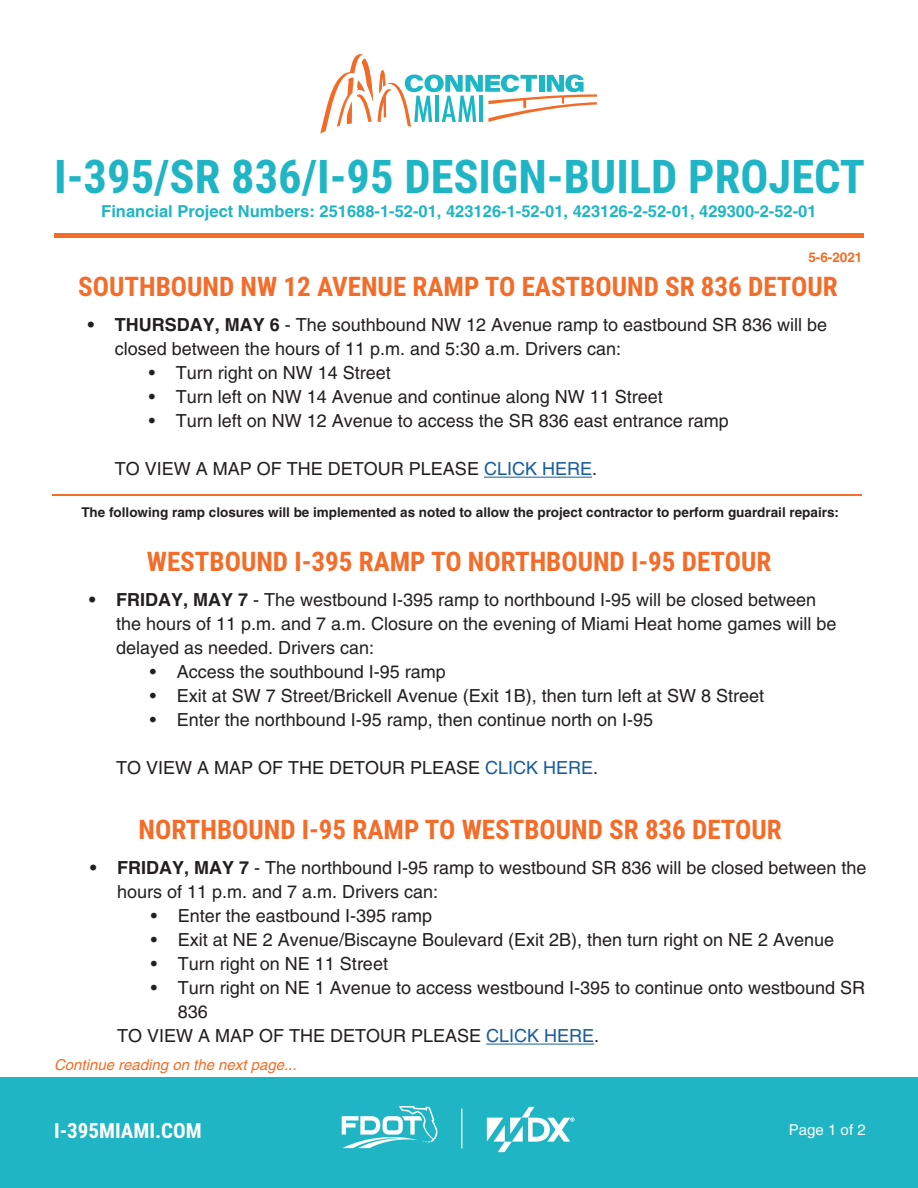
<style>
.page{position:relative;width:918px;height:1188px;background:#fff}
.page>*{position:absolute;margin:0;border:0;box-sizing:border-box;transform-origin:0 0}
.t1{font:700 46.5px "Roboto Condensed";color:#1fb5c4}
.t2{font:700 27px "Roboto Condensed";color:#f36c29}
.t3{font:700 21px "Roboto Condensed";color:#fff}
.t4{font:18px/24px "Helvetica";color:#231f20}
.t5{font:700 16.5px "Helvetica";color:#1fb5c4}
.t6{font:italic 15px "Helvetica";color:#f36d27}
.t7{font:15px "Helvetica";color:#fff}
.t8{font:700 13.5px "Helvetica";color:#231f20}
.t9{font:700 13.5px "Helvetica";color:#f36d27}
.s1{font-weight:700}
.s2{color:#175d9e}
</style>
<div class="page">
<div style="left:0;top:1077px;width:918px;height:111px;background:#1fb5c4"></div>
<hr style="left:461px;top:1109px;width:1px;height:39px;background:#fff">
<svg style="left:342px;top:1106px;width:95px;height:42px"></svg>
<img style="left:486px;top:1106px;width:89px;height:47px">
<svg style="left:320px;top:54px;width:277px;height:80px"></svg>
<div style="left:54px;top:233px;width:810px;height:5px;background:#f36d27"></div>
<hr style="left:484px;top:477px;width:108px;height:1px;background:#175d9e">
<hr style="left:52px;top:495px;width:810px;height:1px;background:#f36d27">
<hr style="left:486px;top:1044px;width:108px;height:1px;background:#175d9e">
<h1 class="t1" style="left:54px;top:144px;width:813px">I-395/SR 836/I-95 DESIGN-BUILD PROJECT</h1>
<p class="t5" style="left:101px;top:201px;width:717px">Financial Project Numbers: 251688-1-52-01, 423126-1-52-01, 423126-2-52-01, 429300-2-52-01</p>
<p class="t9" style="left:808px;top:249px;width:56px">5-6-2021</p>
<h2 class="t2" style="left:78px;top:268px;width:761px">SOUTHBOUND NW 12 AVENUE RAMP TO EASTBOUND SR 836 DETOUR</h2>
<p class="t4" style="left:115px;top:313px;width:714px;text-indent:-27px"><span class="s1">• THURSDAY, MAY 6</span> - The southbound NW 12 Avenue ramp to eastbound SR 836 will be closed between the hours of 11 p.m. and 5:30 a.m. Drivers can:</p>
<p class="t4" style="left:149px;top:361px;width:244px">• Turn right on NW 14 Street</p>
<p class="t4" style="left:149px;top:385px;width:516px">• Turn left on NW 14 Avenue and continue along NW 11 Street</p>
<p class="t4" style="left:149px;top:409px;width:582px">• Turn left on NW 12 Avenue to access the SR 836 east entrance ramp</p>
<p class="t4" style="left:115px;top:457px;width:484px">TO VIEW A MAP OF THE DETOUR PLEASE <span class="s2">CLICK HERE</span>.</p>
<p class="t8" style="left:81px;top:504px;width:759px">The following ramp closures will be implemented as noted to allow the project contractor to perform guardrail repairs:</p>
<h2 class="t2" style="left:147px;top:543px;width:626px">WESTBOUND I-395 RAMP TO NORTHBOUND I-95 DETOUR</h2>
<p class="t4" style="left:116px;top:588px;width:722px;text-indent:-27px"><span class="s1">• FRIDAY, MAY 7</span> - The westbound I-395 ramp to northbound I-95 will be closed between the hours of 11 p.m. and 7 a.m. Closure on the evening of Miami Heat home games will be delayed as needed. Drivers can:</p>
<p class="t4" style="left:150px;top:660px;width:298px">• Access the southbound I-95 ramp</p>
<p class="t4" style="left:150px;top:684px;width:616px">• Exit at SW 7 Street/Brickell Avenue (Exit 1B), then turn left at SW 8 Street</p>
<p class="t4" style="left:150px;top:708px;width:505px">• Enter the northbound I-95 ramp, then continue north on I-95</p>
<p class="t4" style="left:116px;top:756px;width:484px">TO VIEW A MAP OF THE DETOUR PLEASE <span class="s2">CLICK HERE</span>.</p>
<h2 class="t2" style="left:139px;top:811px;width:645px">NORTHBOUND I-95 RAMP TO WESTBOUND SR 836 DETOUR</h2>
<p class="t4" style="left:117px;top:856px;width:751px;text-indent:-27px"><span class="s1">• FRIDAY, MAY 7</span> - The northbound I-95 ramp to westbound SR 836 will be closed between the hours of 11 p.m. and 7 a.m. Drivers can:</p>
<p class="t4" style="left:151px;top:904px;width:283px">• Enter the eastbound I-395 ramp</p>
<p class="t4" style="left:151px;top:928px;width:685px">• Exit at NE 2 Avenue/Biscayne Boulevard (Exit 2B), then turn right on NE 2 Avenue</p>
<p class="t4" style="left:151px;top:952px;width:239px">• Turn right on NE 11 Street</p>
<p class="t4" style="left:151px;top:976px;width:716px">• Turn right on NE 1 Avenue to access westbound I-395 to continue onto westbound SR</p>
<p class="t4" style="left:178px;top:1000px;width:32px">836</p>
<p class="t4" style="left:117px;top:1024px;width:484px">TO VIEW A MAP OF THE DETOUR PLEASE <span class="s2">CLICK HERE</span>.</p>
<p class="t6" style="left:54px;top:1056px;width:244px">Continue reading on the next page...</p>
<p class="t3" style="left:54px;top:1116px;width:149px">I-395MIAMI.COM</p>
<p class="t7" style="left:789px;top:1121px;width:78px">Page 1 of 2</p>
</div>
